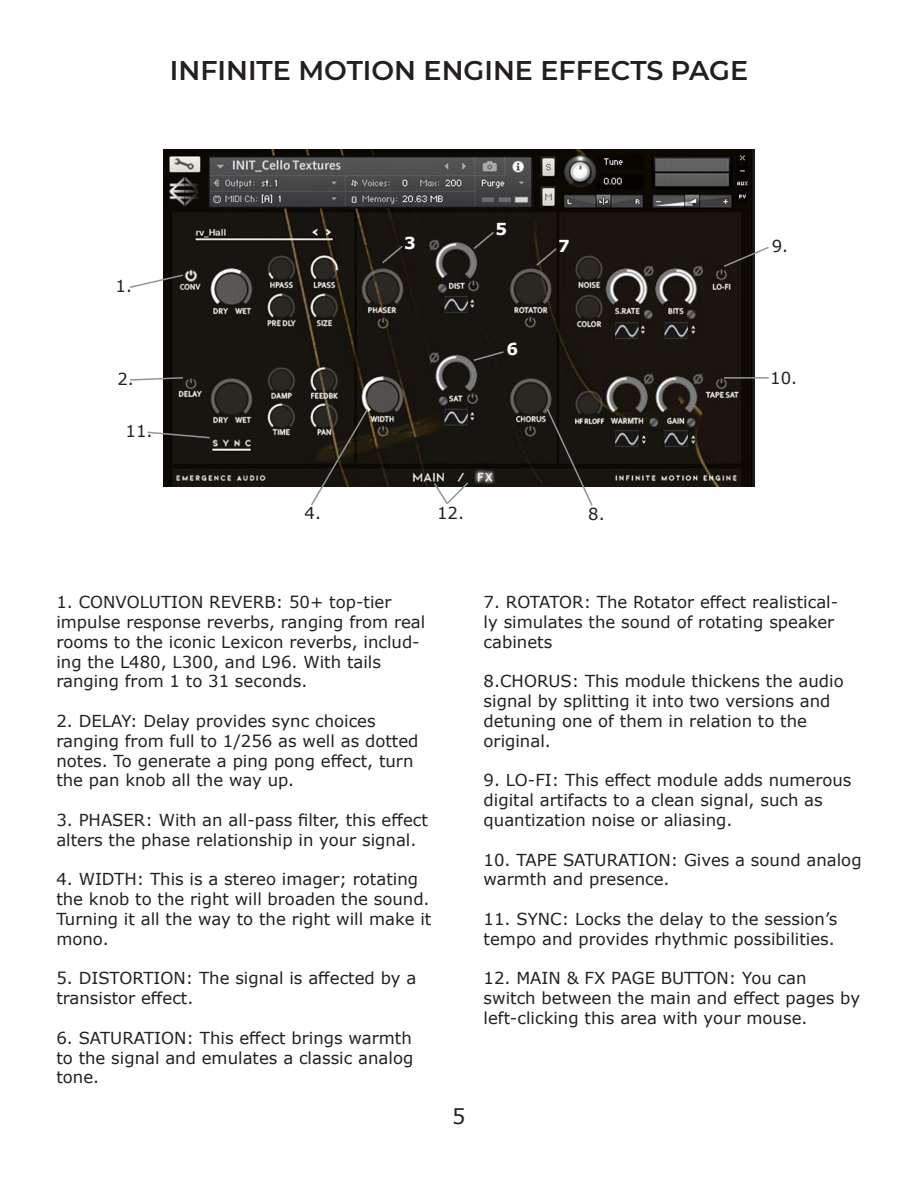
<style>
.page{position:relative;width:918px;height:1188px;background:#fff}
.page>*{position:absolute;margin:0;border:0;box-sizing:border-box;transform-origin:0 0}
.t1{font:600 27px "Montserrat";color:#231f20}
.t2{font:21px "Verdana";color:#231f20}
.t3{font:16.5px/19.8px "Verdana";color:#231f20}
.t4{font:700 16.5px "Verdana";color:#fff}
</style>
<div class="page">
<img style="left:164px;top:149px;width:590px;height:338px">
<svg style="left:545px;top:407px;width:49px;height:99px"></svg>
<svg style="left:472px;top:230px;width:24px;height:21px"></svg>
<svg style="left:472px;top:350px;width:33px;height:12px"></svg>
<svg style="left:130px;top:376px;width:55px;height:6px"></svg>
<svg style="left:147px;top:431px;width:64px;height:8px"></svg>
<hr style="left:724px;top:377px;width:45px;height:2px;background:#939698">
<svg style="left:722px;top:245px;width:47px;height:23px"></svg>
<svg style="left:130px;top:273px;width:55px;height:16px"></svg>
<svg style="left:310px;top:407px;width:60px;height:98px"></svg>
<svg style="left:381px;top:244px;width:23px;height:21px"></svg>
<svg style="left:535px;top:247px;width:23px;height:20px"></svg>
<svg style="left:432px;top:481px;width:38px;height:23px"></svg>
<h1 class="t1" style="left:170px;top:51px;width:580px">INFINITE MOTION ENGINE EFFECTS PAGE</h1>
<p class="t3" style="left:116px;top:276px;width:18px">1.</p>
<p class="t3" style="left:117px;top:369px;width:18px">2.</p>
<p class="t3" style="left:126px;top:421px;width:28px">11.</p>
<p class="t3" style="left:305px;top:503px;width:18px">4.</p>
<p class="t4" style="left:495px;top:218px;width:13px">5</p>
<p class="t4" style="left:404px;top:232px;width:13px">3</p>
<p class="t4" style="left:558px;top:234px;width:13px">7</p>
<p class="t4" style="left:507px;top:337px;width:13px">6</p>
<p class="t3" style="left:437px;top:503px;width:28px">12.</p>
<p class="t3" style="left:588px;top:504px;width:18px">8.</p>
<p class="t3" style="left:772px;top:236px;width:18px">9.</p>
<p class="t3" style="left:770px;top:368px;width:28px">10.</p>
<p class="t3" style="left:56px;top:592px;width:371px">1. CONVOLUTION REVERB: 50+ top-tier impulse response reverbs, ranging from real rooms to the iconic Lexicon reverbs, includ&shy;ing the L480, L300, and L96. With tails ranging from 1 to 31 seconds.</p>
<p class="t3" style="left:56px;top:711px;width:364px">2. DELAY: Delay provides sync choices ranging from full to 1/256 as well as dotted notes. To generate a ping pong effect, turn the pan knob all the way up.</p>
<p class="t3" style="left:56px;top:810px;width:373px">3. PHASER: With an all-pass filter, this effect alters the phase relationship in your signal.</p>
<p class="t3" style="left:56px;top:869px;width:376px">4. WIDTH: This is a stereo imager; rotating the knob to the right will broaden the sound.<br>Turning it all the way to the right will make it mono.</p>
<p class="t3" style="left:56px;top:968px;width:362px">5. DISTORTION: The signal is affected by a transistor effect.</p>
<p class="t3" style="left:56px;top:1028px;width:358px;text-align:justify">6. SATURATION: This effect brings warmth to the signal and emulates a classic analog tone.</p>
<p class="t3" style="left:484px;top:592px;width:356px">7. ROTATOR: The Rotator effect realistical&shy;ly simulates the sound of rotating speaker cabinets</p>
<p class="t3" style="left:484px;top:671px;width:362px">8.CHORUS: This module thickens the audio signal by splitting it into two versions and detuning one of them in relation to the original.</p>
<p class="t3" style="left:484px;top:770px;width:369px">9. LO-FI: This effect module adds numerous digital artifacts to a clean signal, such as quantization noise or aliasing.</p>
<p class="t3" style="left:484px;top:850px;width:380px">10. TAPE SATURATION: Gives a sound analog warmth and presence.</p>
<p class="t3" style="left:484px;top:909px;width:355px">11. SYNC: Locks the delay to the session’s tempo and provides rhythmic possibilities.</p>
<p class="t3" style="left:484px;top:968px;width:378px">12. MAIN &amp; FX PAGE BUTTON: You can switch between the main and effect pages by left-clicking this area with your mouse.</p>
<p class="t2" style="left:452px;top:1102px;width:15px">5</p>
</div>
